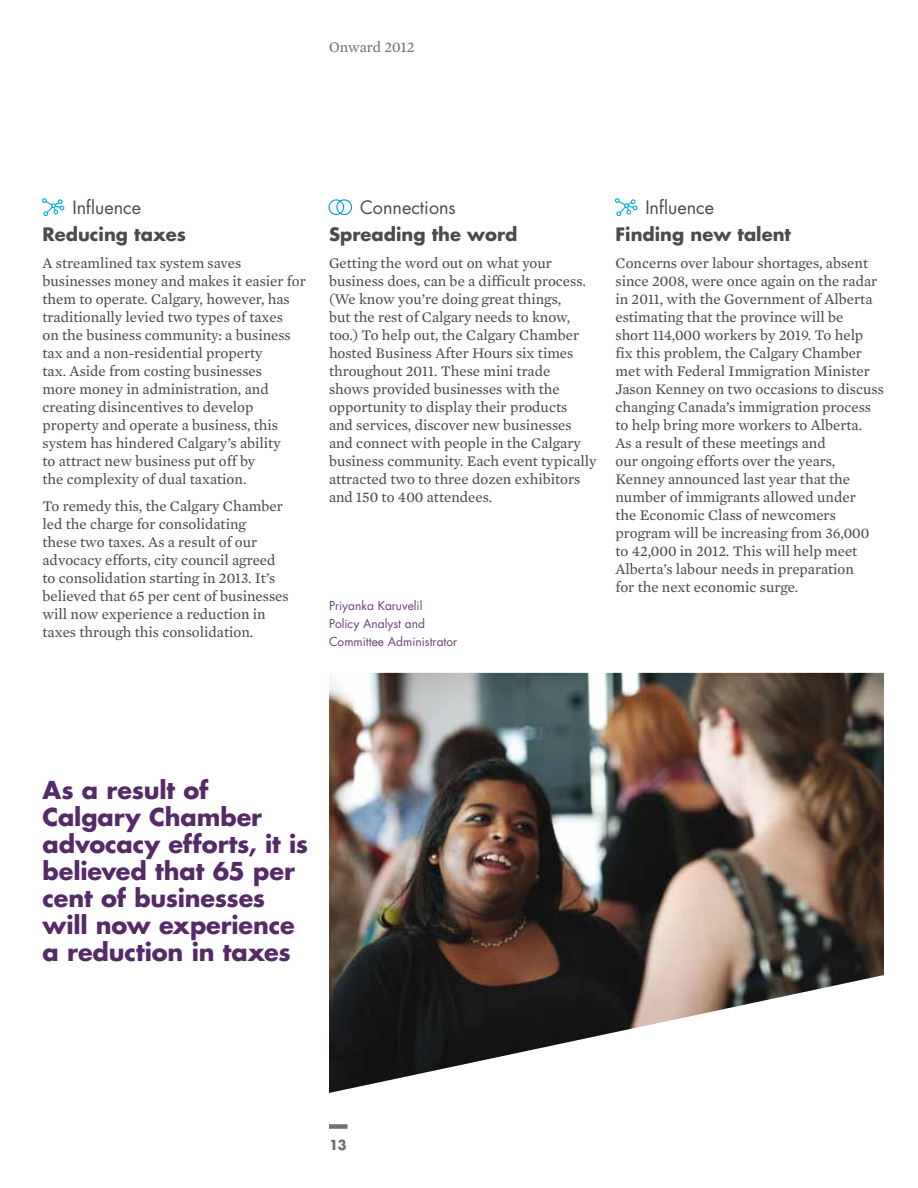
<style>
.page{position:relative;width:918px;height:1188px;background:#fff}
.page>*{position:absolute;margin:0;border:0;box-sizing:border-box;transform-origin:0 0}
.t1{font:700 24px/27px "Futura Std";letter-spacing:-.005em;color:#542a67}
.t2{font:700 18px "Futura Std";color:#4b4b4d}
.t3{font:18px "Futura Std";color:#4b4b4d}
.t4{font:15px/18px "Mercury Text G2 Roman";color:#4b4b4d}
.t5{font:15px "Mercury Text G2 Roman";color:#707172}
.t6{font:700 13.5px "Futura Std";color:#707172}
.t7{font:12px/18px "Futura Std";color:#684177}
</style>
<div class="page">
<div style="left:329px;top:1124px;width:19px;height:5px;background:#707172"></div>
<svg style="left:42px;top:198px;width:22px;height:18px"></svg>
<div style="left:328px;top:199px;width:16px;height:16px;border:1px solid #009ee0;border-radius:50%"></div>
<div style="left:336px;top:199px;width:16px;height:16px;border:1px solid #009ee0;border-radius:50%"></div>
<svg style="left:615px;top:198px;width:22px;height:18px"></svg>
<img style="left:329px;top:673px;width:555px;height:420px">
<p class="t5" style="left:329px;top:38px;width:87px">Onward 2012</p>
<p class="t3" style="left:72px;top:196px;width:70px">Influence</p>
<p class="t2" style="left:43px;top:222px;width:145px">Reducing taxes</p>
<p class="t4" style="left:43px;top:254px;width:265px">A streamlined tax system saves businesses money and makes it easier for them to operate. Calgary, however, has traditionally levied two types of taxes<br>on the business community: a business tax and a non-residential property<br>tax. Aside from costing businesses<br>more money in administration, and creating disincentives to develop property and operate a business, this system has hindered Calgary’s ability<br>to attract new business put off by<br>the complexity of dual taxation.</p>
<p class="t4" style="left:43px;top:497px;width:248px">To remedy this, the Calgary Chamber led the charge for consolidating<br>these two taxes. As a result of our advocacy efforts, city council agreed to consolidation starting in 2013. It’s believed that 65 per cent of businesses will now experience a reduction in taxes through this consolidation.</p>
<p class="t3" style="left:360px;top:196px;width:97px">Connections</p>
<p class="t2" style="left:329px;top:222px;width:190px">Spreading the word</p>
<p class="t4" style="left:329px;top:254px;width:269px">Getting the word out on what your business does, can be a difficult process. (We know you’re doing great things,<br>but the rest of Calgary needs to know, too.) To help out, the Calgary Chamber hosted Business After Hours six times throughout 2011. These mini trade<br>shows provided businesses with the opportunity to display their products<br>and services, discover new businesses and connect with people in the Calgary business community. Each event typically attracted two to three dozen exhibitors and 150 to 400 attendees.</p>
<p class="t7" style="left:329px;top:597px;width:130px">Priyanka Karuvelil<br>Policy Analyst and<br>Committee Administrator</p>
<p class="t3" style="left:645px;top:196px;width:70px">Influence</p>
<p class="t2" style="left:616px;top:222px;width:177px">Finding new talent</p>
<p class="t4" style="left:615px;top:254px;width:270px">Concerns over labour shortages, absent since 2008, were once again on the radar in 2011, with the Government of Alberta estimating that the province will be<br>short 114,000 workers by 2019. To help fix this problem, the Calgary Chamber met with Federal Immigration Minister Jason Kenney on two occasions to discuss changing Canada’s immigration process to help bring more workers to Alberta.<br>As a result of these meetings and<br>our ongoing efforts over the years, Kenney announced last year that the number of immigrants allowed under<br>the Economic Class of newcomers program will be increasing from 36,000 to 42,000 in 2012. This will help meet Alberta’s labour needs in preparation<br>for the next economic surge.</p>
<h1 class="t1" style="left:43px;top:776px;width:267px">As a result of<br>Calgary Chamber advocacy efforts, it is believed that 65 per cent of businesses will now experience a reduction in taxes</h1>
<p class="t6" style="left:329px;top:1136px;width:19px">13</p>
</div>
